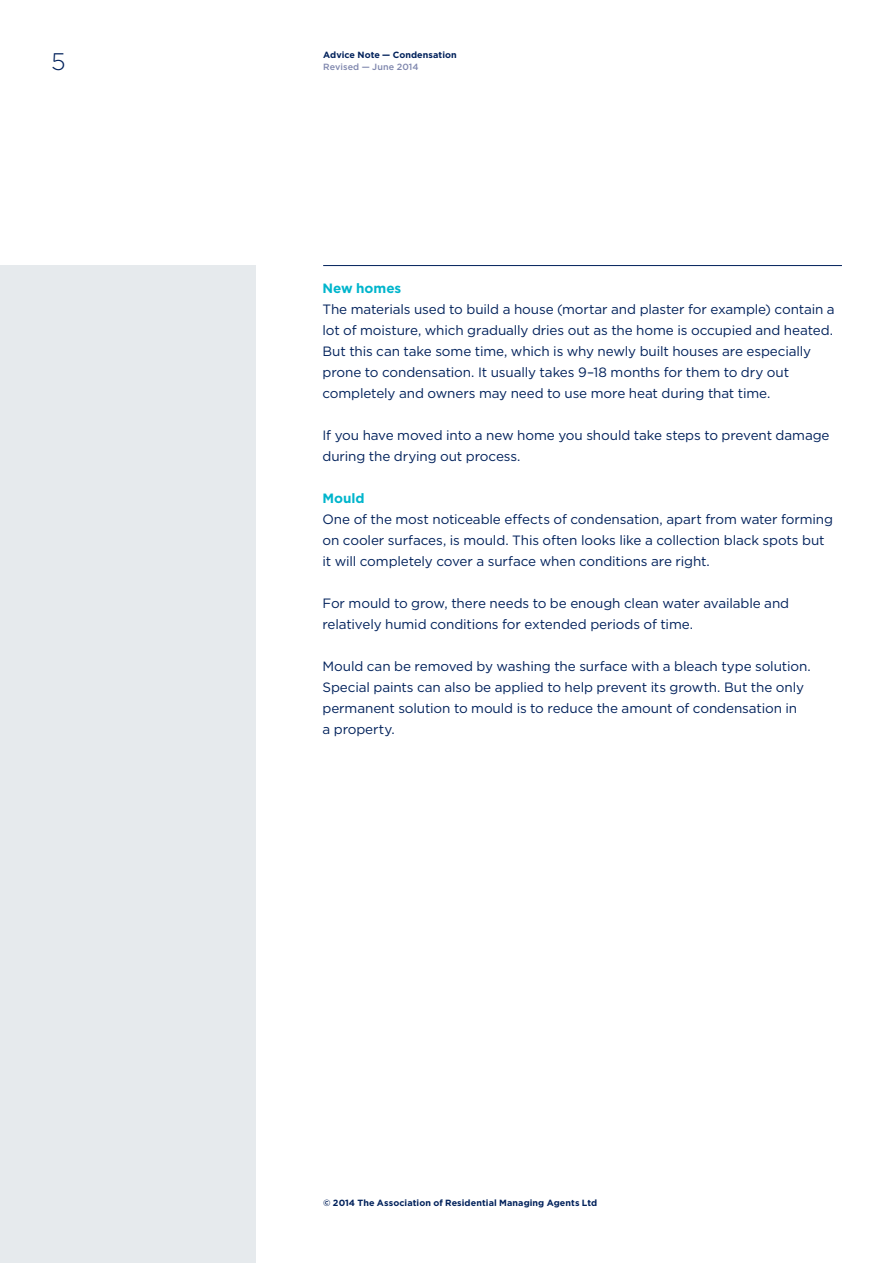
<style>
.page{position:relative;width:893px;height:1263px;background:#fff}
.page>*{position:absolute;margin:0;border:0;box-sizing:border-box;transform-origin:0 0}
.t1{font:300 24px "Gotham";color:#00215b}
.t2{font:13.5px/21px "Gotham";letter-spacing:-.01em;color:#00215b}
.t3{font:700 13.5px "Gotham";letter-spacing:-.005em;color:#00b5cc}
.t4{font:700 9px "Gotham";letter-spacing:.01em;color:#00215b}
.t5{font:500 9px "Gotham";letter-spacing:.01em;color:#7e86ad}
</style>
<div class="page">
<div style="left:0;top:266px;width:255px;height:997px;background:#e6eaed"></div>
<hr style="left:323px;top:265px;width:519px;height:1px;background:#00215b">
<h1 class="t1" style="left:51px;top:47px;width:16px">5</h1>
<p class="t4" style="left:323px;top:49px;width:135px">Advice Note — Condensation</p>
<p class="t5" style="left:323px;top:61px;width:97px">Revised — June 2014</p>
<p class="t3" style="left:322px;top:279px;width:80px">New homes</p>
<p class="t2" style="left:322px;top:298px;width:514px">The materials used to build a house (mortar and plaster for example) contain a lot of moisture, which gradually dries out as the home is occupied and heated.<br>But this can take some time, which is why newly built houses are especially prone to condensation. It usually takes 9–18 months for them to dry out completely and owners may need to use more heat during that time.</p>
<p class="t2" style="left:322px;top:424px;width:509px">If you have moved into a new home you should take steps to prevent damage during the drying out process.</p>
<p class="t3" style="left:322px;top:489px;width:44px">Mould</p>
<p class="t2" style="left:322px;top:508px;width:512px">One of the most noticeable effects of condensation, apart from water forming on cooler surfaces, is mould. This often looks like a collection black spots but it will completely cover a surface when conditions are right.</p>
<p class="t2" style="left:322px;top:592px;width:468px">For mould to grow, there needs to be enough clean water available and relatively humid conditions for extended periods of time.</p>
<p class="t2" style="left:322px;top:655px;width:490px">Mould can be removed by washing the surface with a bleach type solution.<br>Special paints can also be applied to help prevent its growth. But the only permanent solution to mould is to reduce the amount of condensation in<br>a property.</p>
<p class="t4" style="left:323px;top:1197px;width:276px">© 2014 The Association of Residential Managing Agents Ltd</p>
</div>
